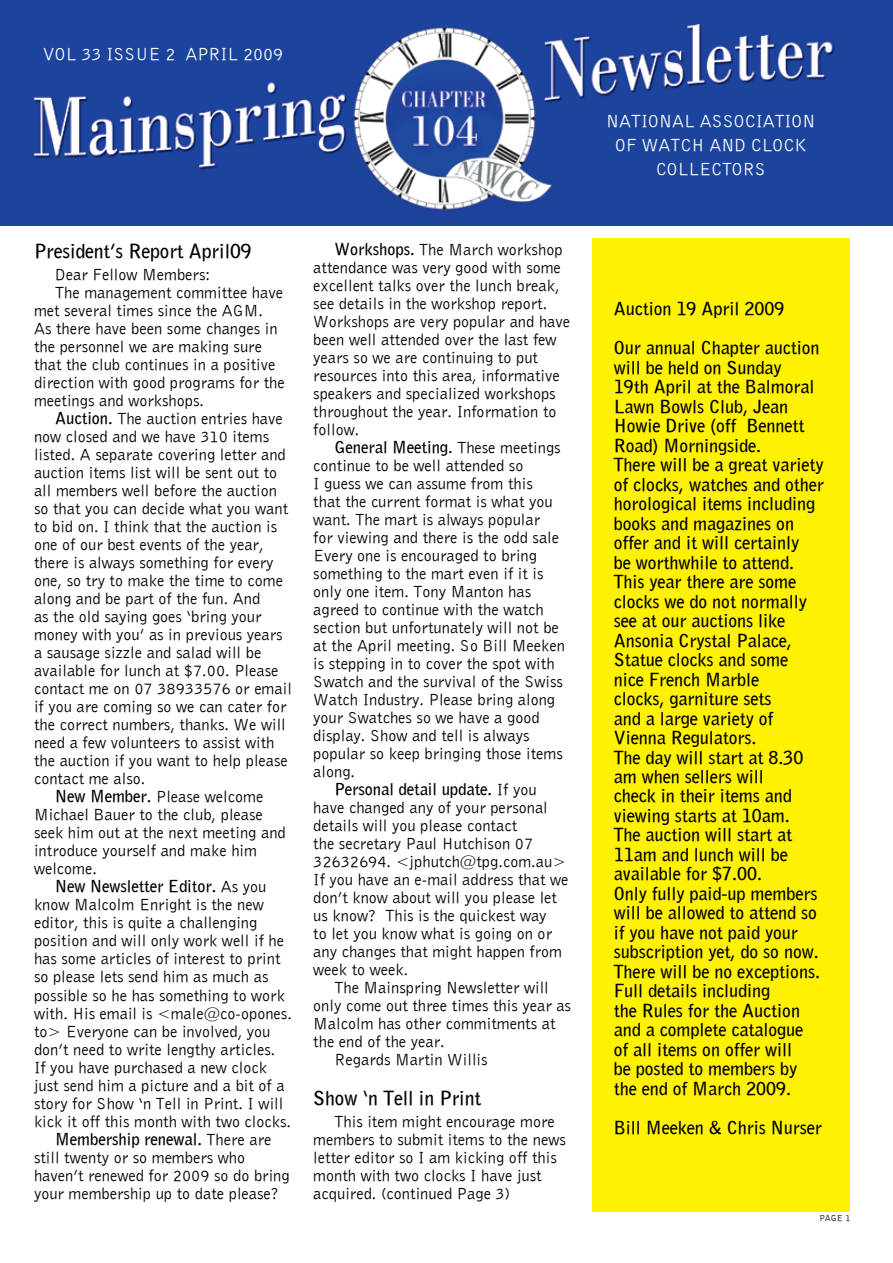
<style>
.page{position:relative;width:893px;height:1263px;background:#fff}
.page>*{position:absolute;margin:0;border:0;box-sizing:border-box;transform-origin:0 0}
.t1{font:19.5px "Bell Gothic BT Bold";color:#000}
.t2{font:18px/19.5px "Bell Gothic BT Bold";color:#000}
.t3{font:18px/24px "Bell Gothic BT Roman";color:#fff;text-align:center}
.t4{font:16.5px/18px "Bell Gothic BT Roman";color:#000}
.t5{font:16.5px "Bell Gothic BT Bold";color:#000}
.t6{font:9px "Bell Gothic BT Roman";color:#000}
.s1{font-family:"Bell Gothic BT Bold"}
.s2{font-family:"Bell Gothic BT Roman"}
</style>
<div class="page">
<img style="left:0;top:0;width:893px;height:225px">
<div style="left:592px;top:238px;width:258px;height:974px;background:#fff200"></div>
<p class="t3" style="left:43px;top:41px;width:242px">VOL 33 ISSUE 2 APRIL 2009</p>
<p class="t1" style="left:34px;top:238px;width:219px">President’s Report April09</p>
<p class="t4" style="left:55px;top:265px;width:156px">Dear Fellow Members:</p>
<p class="t4" style="left:55px;top:283px;width:229px">The management committee have</p>
<p class="t4" style="left:34px;top:301px;width:231px">met several times since the AG M.</p>
<p class="t4" style="left:34px;top:319px;width:245px">As there have been some changes in</p>
<p class="t4" style="left:34px;top:337px;width:230px">the personnel we are making sure</p>
<p class="t4" style="left:34px;top:355px;width:243px">that the club continues in a positive</p>
<p class="t4" style="left:34px;top:373px;width:252px">direction with good programs for the</p>
<p class="t4" style="left:34px;top:391px;width:172px">meetings and workshops.</p>
<p class="t4" style="left:55px;top:409px;width:229px"><span class="s1">Auction.</span> The auction entries have</p>
<p class="t4" style="left:34px;top:427px;width:237px">now closed and we have 310 items</p>
<p class="t4" style="left:34px;top:445px;width:253px">listed. A separate covering letter and</p>
<p class="t4" style="left:34px;top:463px;width:245px">auction items list will be sent out to</p>
<p class="t4" style="left:34px;top:481px;width:245px">all members well before the auction</p>
<p class="t4" style="left:34px;top:499px;width:256px">so that you can decide what you want</p>
<p class="t4" style="left:34px;top:517px;width:245px">to bid on. I think that the auction is</p>
<p class="t4" style="left:34px;top:535px;width:231px">one of our best events of the year,</p>
<p class="t4" style="left:34px;top:553px;width:241px">there is always something for every</p>
<p class="t4" style="left:34px;top:571px;width:251px">one, so try to make the time to come</p>
<p class="t4" style="left:34px;top:589px;width:228px">along and be part of the fun. And</p>
<p class="t4" style="left:34px;top:607px;width:229px">as the old saying goes ‘bring your</p>
<p class="t4" style="left:34px;top:625px;width:250px">money with you’ as in previous years</p>
<p class="t4" style="left:34px;top:643px;width:229px">a sausage sizzle and salad will be</p>
<p class="t4" style="left:34px;top:661px;width:246px">available for lunch at $7.00. Please</p>
<p class="t4" style="left:34px;top:679px;width:259px">contact me on 07 38933576 or email</p>
<p class="t4" style="left:34px;top:697px;width:254px">if you are coming so we can cater for</p>
<p class="t4" style="left:34px;top:715px;width:253px">the correct numbers, thanks. We will</p>
<p class="t4" style="left:34px;top:733px;width:242px">need a few volunteers to assist with</p>
<p class="t4" style="left:34px;top:751px;width:255px">the auction if you want to help please</p>
<p class="t4" style="left:34px;top:769px;width:113px">contact me also.</p>
<p class="t4" style="left:55px;top:787px;width:210px"><span class="s1">New Member.</span> Please welcome</p>
<p class="t4" style="left:34px;top:805px;width:230px">Michael Bauer to the club, please</p>
<p class="t4" style="left:34px;top:823px;width:253px">seek him out at the next meeting and</p>
<p class="t4" style="left:34px;top:841px;width:224px">introduce yourself and make him</p>
<p class="t4" style="left:34px;top:859px;width:65px">welcome.</p>
<p class="t5" style="left:55px;top:875px;width:213px">New Newsletter Editor. <span class="s2">As you</span></p>
<p class="t4" style="left:34px;top:895px;width:259px">know Malcolm Enright is the new editor, this is quite a challenging position and will only work well if he has some articles of interest to print so please lets send him as much as possible so he has something to work with. His email is &lt;male@co-opones. to&gt; Everyone can be involved, you don’t need to write lengthy articles.<br>If you have purchased a new clock just send him a picture and a bit of a story for Show ‘n Tell in Print. I will kick it off this month with two clocks.</p>
<p class="t5" style="left:55px;top:1128px;width:218px">Membership renewal. <span class="s2">There are</span></p>
<p class="t4" style="left:34px;top:1147px;width:257px">still twenty or so members who haven’t renewed for 2009 so do bring your membership up to date please?</p>
<p class="t4" style="left:313px;top:240px;width:258px;text-indent:21px"><span class="s1">Workshops.</span> The March workshop attendance was very good with some excellent talks over the lunch break, see details in the workshop report.<br>Workshops are very popular and have been well attended over the last few years so we are continuing to put resources into this area, informative speakers and specialized workshops throughout the year. Information to follow.</p>
<p class="t5" style="left:334px;top:436px;width:228px">General Meeting. <span class="s2">These meetings</span></p>
<p class="t4" style="left:313px;top:456px;width:253px">continue to be well attended so<br>I guess we can assume from this<br>that the current format is what you want. The mart is always popular<br>for viewing and there is the odd sale<br>Every one is encouraged to bring something to the mart even if it is only one item. Tony Manton has agreed to continue with the watch section but unfortunately will not be at the April meeting. So Bill Meeken is stepping in to cover the spot with<br>Swatch and the survival of the Swiss<br>Watch Industry. Please bring along your Swatches so we have a good display. Show and tell is always popular so keep bringing those items along.</p>
<p class="t5" style="left:334px;top:778px;width:204px">Personal detail update. <span class="s2">If you</span></p>
<p class="t4" style="left:313px;top:798px;width:257px">have changed any of your personal details will you please contact<br>the secretary Paul Hutchison 07<br>32632694. &lt;jphutch@tpg.com.au&gt;<br>If you have an e-mail address that we don’t know about will you please let us know? This is the quickest way<br>to let you know what is going on or any changes that might happen from week to week.</p>
<p class="t4" style="left:334px;top:978px;width:216px">The Mainspring Newsletter will</p>
<p class="t4" style="left:313px;top:996px;width:259px">only come out three times this year as</p>
<p class="t4" style="left:313px;top:1014px;width:244px">Malcolm has other commitments at</p>
<p class="t4" style="left:313px;top:1032px;width:133px">the end of the year.</p>
<p class="t4" style="left:334px;top:1050px;width:155px">Regards Martin Willis</p>
<p class="t1" style="left:313px;top:1085px;width:169px">Show ‘n Tell in Print</p>
<p class="t4" style="left:313px;top:1112px;width:254px;text-indent:21px">This item might encourage more members to submit items to the news letter editor so I am kicking off this month with two clocks I have just acquired. (continued Page 3)</p>
<p class="t3" style="left:606px;top:108px;width:211px">NATIONAL ASSOCIATION<br>OF WATCH AND CLOCK<br>COLLECTORS</p>
<p class="t2" style="left:614px;top:288px;width:207px;line-height:39px">Auction 19 April 2009<br>Our annual Chapter auction</p>
<p class="t2" style="left:614px;top:357px;width:211px">will be held on Sunday<br>19th April at the Balmoral<br>Lawn Bowls Club, Jean<br>Howie Drive (off Bennett<br>Road) Morningside.<br>There will be a great variety of clocks, watches and other horological items including books and magazines on offer and it will certainly<br>be worthwhile to attend.<br>This year there are some clocks we do not normally see at our auctions like<br>Ansonia Crystal Palace,<br>Statue clocks and some<br>nice French Marble<br>clocks, garniture sets<br>and a large variety of<br>Vienna Regulators.<br>The day will start at 8.30 am when sellers will<br>check in their items and viewing starts at 10am.<br>The auction will start at<br>11am and lunch will be available for $7.00.<br>Only fully paid-up members will be allowed to attend so if you have not paid your subscription yet, do so now.<br>There will be no exceptions.<br>Full details including<br>the Rules for the Auction and a complete catalogue<br>of all items on offer will<br>be posted to members by the end of March 2009.</p>
<p class="t2" style="left:614px;top:1117px;width:210px">Bill Meeken &amp; Chris Nurser</p>
<p class="t6" style="left:819px;top:1212px;width:33px">Page 1</p>
</div>
